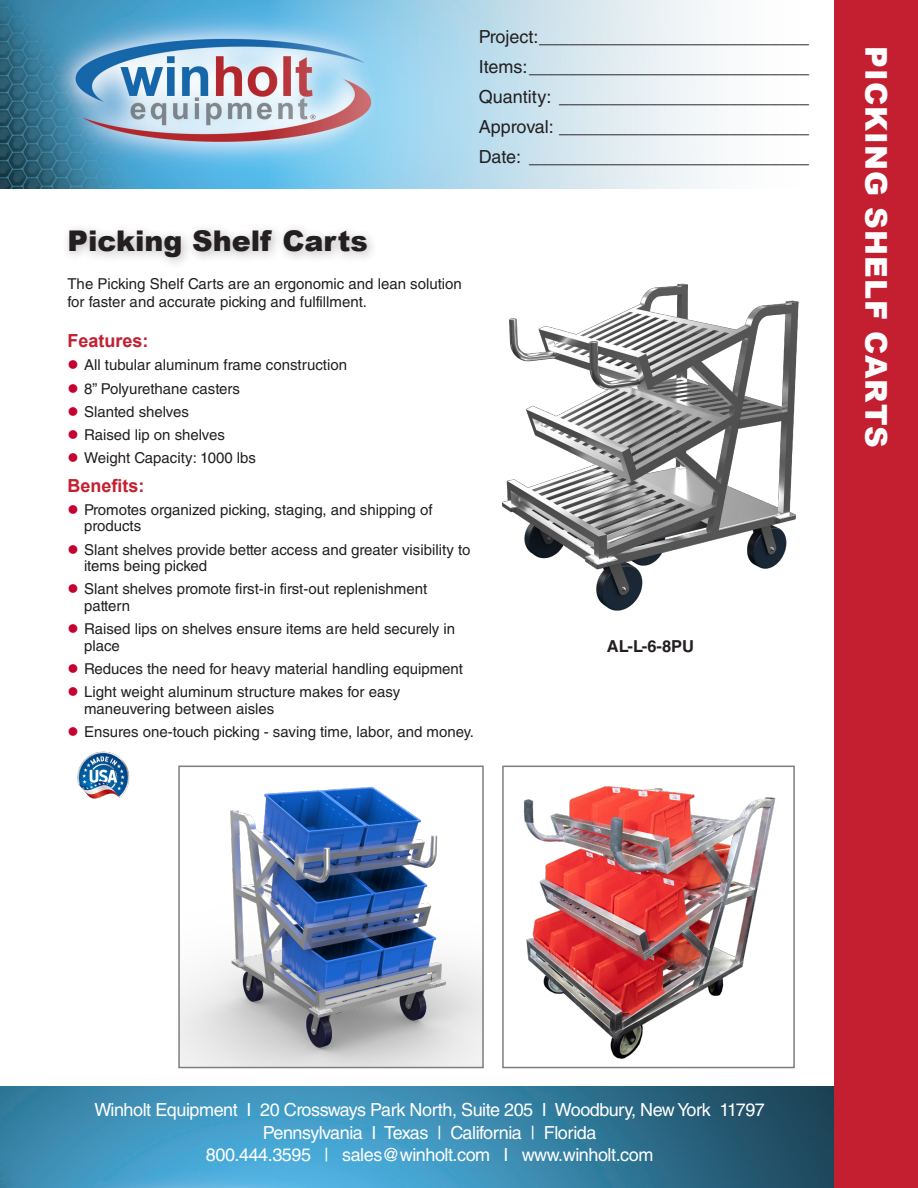
<style>
.page{position:relative;width:918px;height:1188px;background:#fff}
.page>*{position:absolute;margin:0;border:0;box-sizing:border-box;transform-origin:0 0}
.Sidebar_Titles_FL{font:900 30px "Arial";letter-spacing:.035em;color:#fff}
.Subtitles_Product_Names{font:900 28.5px "Arial";color:#231f20}
.Lined_copy_at_top{font:18px "Helvetica LT Std";color:#231f20}
.t1{font:18px/22.5px "Helvetica LT Std";letter-spacing:-.025em;color:#fff;text-align:center}
.Subhead{font:700 18px "Arial";color:#c31f31}
.Photo_Caption{font:700 16.5px "Helvetica LT Std";color:#231f20}
.Product_descriptor{font:15px/16.5px "Helvetica LT Std";color:#231f20}
.s1{color:#c5002e}
</style>
<div class="page">
<img style="left:0;top:1087px;width:834px;height:101px">
<div style="left:834px;top:0;width:84px;height:1188px;background:#c31f31"></div>
<img style="left:0;top:0;width:710px;height:189px">
<div style="left:62px;top:222px;width:317px;height:47px;background:#231f20;opacity:.3"></div>
<img style="left:77px;top:751px;width:53px;height:48px">
<img style="left:523px;top:786px;width:253px;height:273px">
<div style="left:502px;top:766px;width:293px;height:302px;border:2px solid #7c7e81"></div>
<img style="left:181px;top:786px;width:300px;height:279px">
<div style="left:178px;top:766px;width:306px;height:302px;border:2px solid #7c7e81"></div>
<img style="left:502px;top:283px;width:297px;height:328px">
<p class="Subtitles_Product_Names" style="left:68px;top:220px;width:302px">Picking Shelf Carts</p>
<p class="Lined_copy_at_top" style="left:479px;top:26px;width:332px">Project:___________________________</p>
<p class="Lined_copy_at_top" style="left:479px;top:56px;width:332px">Items:____________________________</p>
<p class="Lined_copy_at_top" style="left:479px;top:86px;width:332px">Quantity: _________________________</p>
<p class="Lined_copy_at_top" style="left:479px;top:116px;width:332px">Approval: _________________________</p>
<p class="Lined_copy_at_top" style="left:479px;top:146px;width:332px">Date: ____________________________</p>
<p class="Product_descriptor" style="left:68px;top:275px;width:396px;line-height:18px">The Picking Shelf Carts are an ergonomic and lean solution for faster and accurate picking and fulfillment.</p>
<p class="Subhead" style="left:68px;top:328px;width:83px">Features:</p>
<p class="Product_descriptor" style="left:68px;top:357px;width:281px"><span class="s1">●</span> All tubular aluminum frame construction</p>
<p class="Product_descriptor" style="left:68px;top:380px;width:174px"><span class="s1">●</span> 8” Polyurethane casters</p>
<p class="Product_descriptor" style="left:68px;top:403px;width:123px"><span class="s1">●</span> Slanted shelves</p>
<p class="Product_descriptor" style="left:68px;top:426px;width:159px"><span class="s1">●</span> Raised lip on shelves</p>
<p class="Product_descriptor" style="left:68px;top:450px;width:190px"><span class="s1">●</span> Weight Capacity: 1000 lbs</p>
<p class="Subhead" style="left:68px;top:473px;width:79px">Benefits:</p>
<p class="Product_descriptor" style="left:84px;top:501px;width:350px;text-indent:-16px"><span class="s1">●</span> Promotes organized picking, staging, and shipping of products</p>
<p class="Product_descriptor" style="left:84px;top:541px;width:388px;text-indent:-16px"><span class="s1">●</span> Slant shelves provide better access and greater visibility to items being picked</p>
<p class="Product_descriptor" style="left:84px;top:581px;width:345px;text-indent:-16px"><span class="s1">●</span> Slant shelves promote first-in first-out replenishment pattern</p>
<p class="Product_descriptor" style="left:84px;top:621px;width:373px;text-indent:-16px"><span class="s1">●</span> Raised lips on shelves ensure items are held securely in place</p>
<p class="Product_descriptor" style="left:68px;top:660px;width:397px"><span class="s1">●</span> Reduces the need for heavy material handling equipment</p>
<p class="Product_descriptor" style="left:84px;top:684px;width:318px;text-indent:-16px"><span class="s1">●</span> Light weight aluminum structure makes for easy maneuvering between aisles</p>
<p class="Product_descriptor" style="left:68px;top:723px;width:408px"><span class="s1">●</span> Ensures one-touch picking - saving time, labor, and money.</p>
<p class="Photo_Caption" style="left:607px;top:636px;width:89px">AL-L-6-8PU</p>
<p class="Sidebar_Titles_FL" style="left:898px;top:46px;width:403px;rotate:90deg">PICKING SHELF CARTS</p>
<p class="t1" style="left:94px;top:1099px;width:672px">Winholt Equipment I 20 Crossways Park North, Suite 205 I Woodbury, New York 11797<br>Pennsylvania I Texas | California | Florida<br>800.444.3595 | sales@winholt.com I www.winholt.com</p>
</div>
